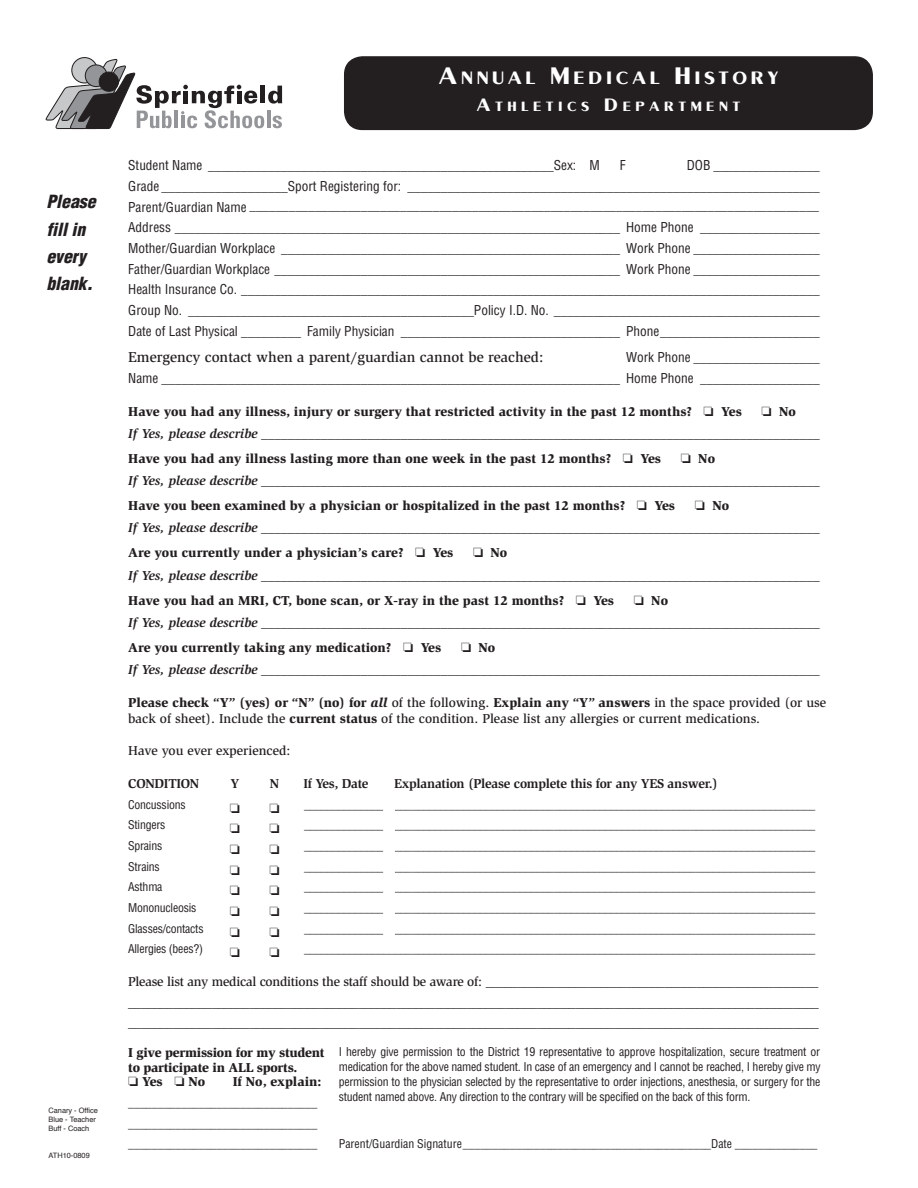
<style>
.page{position:relative;width:918px;height:1188px;background:#fff}
.page>*{position:absolute;margin:0;border:0;box-sizing:border-box;transform-origin:0 0}
.t1{font:italic 900 condensed 17.7px/27.3px "Helvetica";color:#231f20}
.t2{font:700 17.7px "Monterey FLF";letter-spacing:.2em;color:#fff}
.t3{font:500 14.85px "Slimbach";color:#231f20}
.t4{font:500 13.35px/22.2px "Slimbach";color:#231f20}
.t5{font:condensed 13.35px/20.7px "Helvetica";color:#231f20}
.t6{font:900 13.35px "Slimbach";color:#231f20}
.t7{font:700 13.35px "Slimbach";letter-spacing:-.02em;color:#231f20}
.t8{font:900 13.35px/14.7px "Slimbach";letter-spacing:-.02em;color:#231f20}
.t9{font:700 13.35px "Monterey FLF";letter-spacing:.335em;color:#fff}
.t10{font:condensed 13.05px "Helvetica";color:#231f20}
.t11{font:500 11.85px "Slimbach";color:#231f20}
.t12{font:condensed 11.85px/14.9px "Helvetica";letter-spacing:-.02em;color:#231f20;text-align:justify}
.t13{font:condensed 11.85px "Helvetica";color:#231f20}
.t14{font:7.35px/8.9px "Helvetica";color:#231f20}
.s1{font-size:23.7px}
.s2{font-size:17.7px}
.s3{font-weight:900}
.s4{font-weight:700;font-style:italic}
.s5{font-weight:900;font-style:italic}
</style>
<div class="page">
<div style="left:345px;top:57px;width:527px;height:72px;background:#231f20;border-radius:18px"></div>
<div style="left:344px;top:56px;width:529px;height:74px;border:1px solid #231f20;border-radius:18px"></div>
<svg style="left:46px;top:57px;width:236px;height:72px"></svg>
<h1 class="t1" style="left:46px;top:188px;width:51px">Please fill in every blank.</h1>
<p class="t14" style="left:48px;top:1106px;width:51px">Canary - Office<br>Blue - Teacher<br>Buff - Coach</p>
<p class="t14" style="left:48px;top:1151px;width:43px">ATH10-0809</p>
<h1 class="t2" style="left:439px;top:68px;width:341px"><span class="s1">A</span>NNUAL <span class="s1">M</span>EDICAL <span class="s1">H</span>ISTORY</h1>
<p class="t9" style="left:477px;top:100px;width:265px"><span class="s2">A</span>THLETICS <span class="s2">D</span>EPARTMENT</p>
<p class="t5" style="left:128px;top:155px;width:693px;text-indent:559px">DOB ________________ Grade ___________________Sport Registering for: ______________________________________________________________ Parent/Guardian Name<br>Address ___________________________________________________________________ Home Phone __________________ Mother/Guardian Workplace ___________________________________________________ Work Phone ___________________ Father/Guardian Workplace ____________________________________________________ Work Phone ___________________ Health Insurance Co. _______________________________________________________________________________________</p>
<p class="t5" style="left:128px;top:155px;width:473px">Student Name ____________________________________________________Sex: M</p>
<p class="t5" style="left:620px;top:155px;width:7px">F</p>
<p class="t10" style="left:250px;top:197px;width:571px">_______________________________________________________________________________________</p>
<p class="t5" style="left:128px;top:300px;width:693px">Group No. ___________________________________________Policy I.D. No. ________________________________________<br>Date of Last Physical _________ Family Physician _________________________________ Phone________________________</p>
<p class="t3" style="left:128px;top:348px;width:417px">Emergency contact when a parent/guardian cannot be reached:</p>
<p class="t5" style="left:128px;top:347px;width:693px;text-align:right">Work Phone ___________________<br>Name _____________________________________________________________________ Home Phone __________________</p>
<p class="t6" style="left:128px;top:403px;width:615px">Have you had any illness, injury or surgery that restricted activity in the past 12 months? ❏ Yes</p>
<p class="t4" style="left:128px;top:400px;width:693px;text-indent:633px">❏ <span class="s3">No<br></span><span class="s4">If Yes, please describe</span> ____________________________________________________________________________________</p>
<p class="t6" style="left:128px;top:450px;width:534px">Have you had any illness lasting more than one week in the past 12 months? ❏ Yes</p>
<p class="t4" style="left:128px;top:447px;width:693px;text-indent:553px">❏ <span class="s3">No<br></span><span class="s4">If Yes, please describe</span> ____________________________________________________________________________________</p>
<p class="t6" style="left:128px;top:497px;width:548px">Have you been examined by a physician or hospitalized in the past 12 months? ❏ Yes</p>
<p class="t4" style="left:128px;top:494px;width:693px;text-indent:567px">❏ <span class="s3">No<br></span><span class="s4">If Yes, please describe</span> ____________________________________________________________________________________</p>
<p class="t6" style="left:128px;top:545px;width:327px">Are you currently under a physician’s care? ❏ Yes</p>
<p class="t4" style="left:128px;top:542px;width:693px;text-indent:345px">❏ <span class="s3">No<br></span><span class="s4">If Yes, please describe</span> ____________________________________________________________________________________</p>
<p class="t6" style="left:128px;top:592px;width:487px">Have you had an MRI, CT, bone scan, or X-ray in the past 12 months? ❏ Yes</p>
<p class="t4" style="left:128px;top:589px;width:693px;text-indent:506px">❏ <span class="s3">No<br></span><span class="s4">If Yes, please describe</span> ____________________________________________________________________________________</p>
<p class="t6" style="left:128px;top:639px;width:315px">Are you currently taking any medication? ❏ Yes</p>
<p class="t4" style="left:128px;top:636px;width:693px;text-indent:333px">❏ <span class="s3">No<br></span><span class="s4">If Yes, please describe</span> ____________________________________________________________________________________</p>
<p class="t4" style="left:128px;top:694px;width:700px;line-height:16.2px"><span class="s3">Please check “Y” (yes) or “N” (no) for</span> <span class="s5">all</span> of the following. <span class="s3">Explain any “Y” answers</span> in the space provided (or use back of sheet). Include the <span class="s3">current status</span> of the condition. Please list any allergies or current medications.</p>
<p class="t4" style="left:128px;top:740px;width:164px">Have you ever experienced:</p>
<p class="t7" style="left:128px;top:775px;width:73px">CONDITION</p>
<p class="t7" style="left:230px;top:775px;width:10px">Y</p>
<p class="t7" style="left:270px;top:775px;width:11px">N</p>
<p class="t7" style="left:303px;top:775px;width:67px">If Yes, Date</p>
<p class="t7" style="left:394px;top:775px;width:325px">Explanation (Please complete this for any YES answer.)</p>
<p class="t12" style="left:128px;top:797px;width:59px">Concussions</p>
<p class="t11" style="left:304px;top:797px;width:513px">__________________________________________________________________________________________</p>
<p class="t12" style="left:128px;top:817px;width:39px">Stingers</p>
<p class="t11" style="left:304px;top:818px;width:513px">__________________________________________________________________________________________</p>
<p class="t12" style="left:128px;top:838px;width:36px">Sprains</p>
<p class="t11" style="left:304px;top:839px;width:513px">__________________________________________________________________________________________</p>
<p class="t12" style="left:128px;top:859px;width:33px">Strains</p>
<p class="t11" style="left:304px;top:860px;width:513px">__________________________________________________________________________________________</p>
<p class="t12" style="left:128px;top:880px;width:36px">Asthma</p>
<p class="t11" style="left:304px;top:880px;width:513px">__________________________________________________________________________________________</p>
<p class="t12" style="left:128px;top:900px;width:70px">Mononucleosis</p>
<p class="t11" style="left:304px;top:901px;width:513px">__________________________________________________________________________________________</p>
<p class="t12" style="left:128px;top:921px;width:77px">Glasses/contacts</p>
<p class="t11" style="left:304px;top:922px;width:513px">__________________________________________________________________________________________</p>
<p class="t12" style="left:128px;top:942px;width:76px">Allergies (bees?)</p>
<p class="t11" style="left:304px;top:942px;width:513px">__________________________________________________________________________________________</p>
<p class="t4" style="left:128px;top:971px;width:692px;line-height:20.7px;text-align:justify">Please list any medical conditions the staff should be aware of: ____________________________________________________ ____________________________________________________________________________________________________________ ____________________________________________________________________________________________________________</p>
<p class="t8" style="left:128px;top:1045px;width:198px">I give permission for my student to participate in ALL sports.<br>❏ Yes ❏ No</p>
<p class="t6" style="left:233px;top:1073px;width:90px">If No, explain:</p>
<p class="t12" style="left:128px;top:1092px;width:191px;line-height:20.7px">________________________________ ________________________________ ________________________________</p>
<p class="t12" style="left:339px;top:1045px;width:483px">I hereby give permission to the District 19 representative to approve hospitalization, secure treatment or medication for the above named student. In case of an emergency and I cannot be reached, I hereby give my permission to the physician selected by the representative to order injections, anesthesia, or surgery for the student named above. Any direction to the contrary will be specified on the back of this form.</p>
<p class="t13" style="left:339px;top:1136px;width:480px">Parent/Guardian Signature__________________________________________Date ______________</p>
</div>
